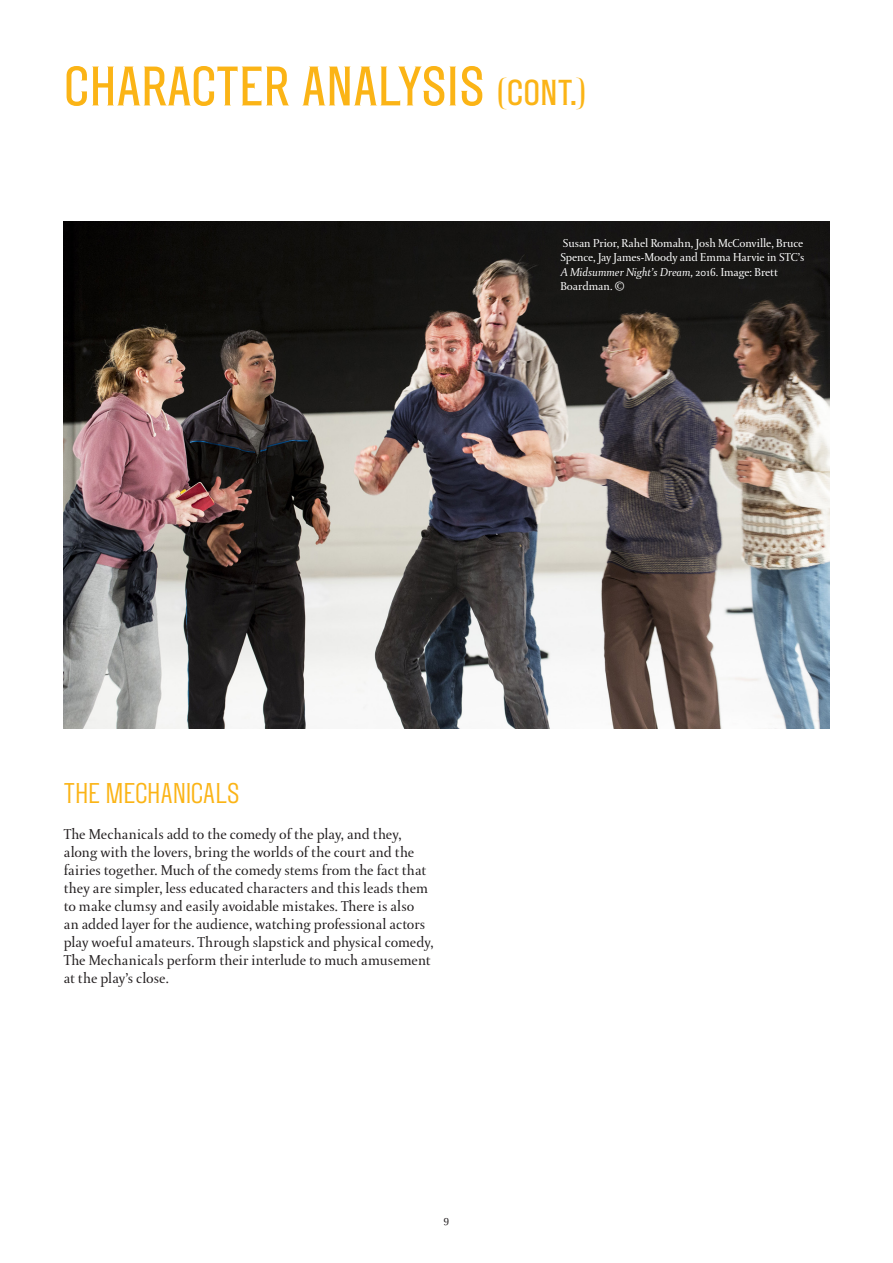
<style>
.page{position:relative;width:893px;height:1263px;background:#fff}
.page>*{position:absolute;margin:0;border:0;box-sizing:border-box;transform-origin:0 0}
.Page_Header{font:500 55.5px "STC";color:#fbb416}
.Topics_Header{font:28.5px "STC";letter-spacing:-.01em;color:#fbb416}
.Body{font:15px/18px "DTL Paradox ST";color:#231f20}
.Image_Captions{font:12px/14.4px "DTL Paradox ST";letter-spacing:-.005em;color:#fff}
.t1{font:12px "DTL Paradox ST";color:#231f20}
.s1{font-size:36px}
.s2{font-style:italic}
</style>
<div class="page">
<img style="left:64px;top:221px;width:765px;height:507px">
<p class="Page_Header" style="left:64px;top:53px;width:524px">CHARACTER ANALYSIS <span class="s1">(CONT.)</span></p>
<p class="Image_Captions" style="left:560px;top:236px;width:246px">Susan Prior, Rahel Romahn, Josh McConville, Bruce Spence, Jay James-Moody and Emma Harvie in STC’s <span class="s2">A Midsummer Night’s Dream,</span> 2016. Image: Brett Boardman. ©</p>
<p class="Topics_Header" style="left:64px;top:776px;width:177px">THE MECHANICALS</p>
<p class="Body" style="left:64px;top:826px;width:371px">The Mechanicals add to the comedy of the play, and they, along with the lovers, bring the worlds of the court and the fairies together. Much of the comedy stems from the fact that they are simpler, less educated characters and this leads them to make clumsy and easily avoidable mistakes. There is also<br>an added layer for the audience, watching professional actors play woeful amateurs. Through slapstick and physical comedy, The Mechanicals perform their interlude to much amusement at the play’s close.</p>
<p class="t1" style="left:444px;top:1212px;width:7px">9</p>
</div>
